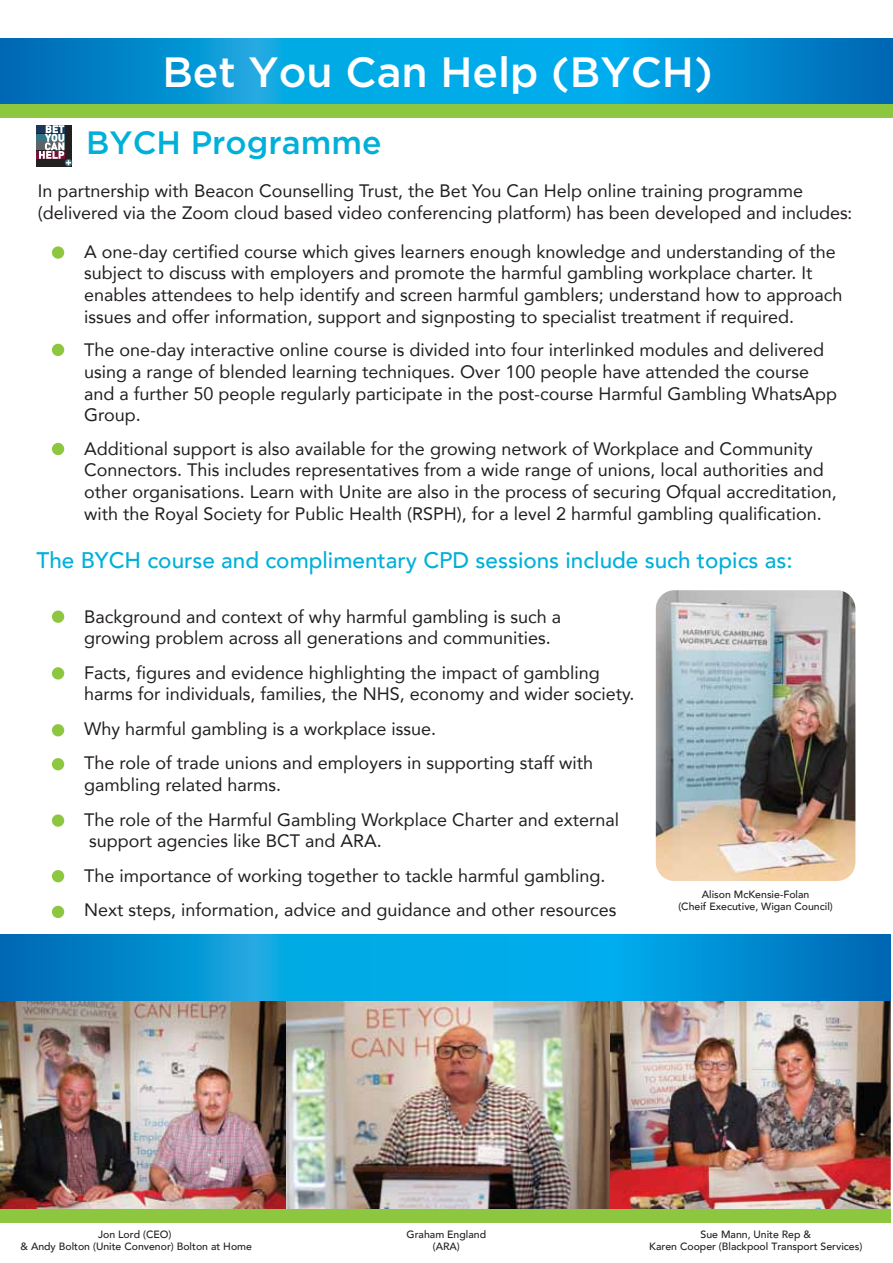
<style>
.page{position:relative;width:893px;height:1263px;background:#fff}
.page>*{position:absolute;margin:0;border:0;box-sizing:border-box;transform-origin:0 0}
.t1{font:500 42.3px "Gotham HTF";color:#fff}
.t2{font:500 32.25px "Gotham HTF";color:#00b0d8}
.t3{font:500 22.5px "Avenir";color:#00b0d8}
.t4{font:18px/21.6px "Avenir";color:#231f20}
.t5{font:500 10.5px/12.6px "Avenir";color:#231f20;text-align:center}
.s1{font-family:"Myriad Pro"}
</style>
<div class="page">
<svg style="left:1px;top:39px;width:891px;height:65px;background:#0296d7"></svg>
<div style="left:52px;top:610px;width:12px;height:13px;background:#8dc63f;border-radius:50%"></div>
<div style="left:52px;top:667px;width:12px;height:12px;background:#8dc63f;border-radius:50%"></div>
<div style="left:52px;top:724px;width:12px;height:12px;background:#8dc63f;border-radius:50%"></div>
<div style="left:52px;top:758px;width:12px;height:12px;background:#8dc63f;border-radius:50%"></div>
<div style="left:52px;top:814px;width:12px;height:13px;background:#8dc63f;border-radius:50%"></div>
<div style="left:52px;top:870px;width:12px;height:12px;background:#8dc63f;border-radius:50%"></div>
<div style="left:52px;top:906px;width:12px;height:12px;background:#8dc63f;border-radius:50%"></div>
<img style="left:610px;top:1001px;width:281px;height:208px">
<img style="left:0;top:1001px;width:610px;height:208px">
<div style="left:0;top:1209px;width:891px;height:14px;background:#8dc63f"></div>
<svg style="left:0;top:935px;width:891px;height:66px;background:#0295d7"></svg>
<img style="left:656px;top:590px;width:199px;height:291px">
<div style="left:0;top:104px;width:893px;height:13px;background:#8dc63f"></div>
<div style="left:52px;top:246px;width:12px;height:13px;background:#8dc63f;border-radius:50%"></div>
<div style="left:52px;top:344px;width:12px;height:12px;background:#8dc63f;border-radius:50%"></div>
<div style="left:52px;top:443px;width:12px;height:12px;background:#8dc63f;border-radius:50%"></div>
<div style="left:36px;top:125px;width:36px;height:41px;background:#231f20"></div>
<div style="left:36px;top:125px;width:28px;height:8px;background:#1a3757"></div>
<div style="left:36px;top:134px;width:28px;height:8px;background:#377285"></div>
<div style="left:36px;top:142px;width:28px;height:8px;background:#5f6367"></div>
<div style="left:36px;top:151px;width:28px;height:8px;background:#781239"></div>
<svg style="left:39px;top:125px;width:32px;height:40px"></svg>
<h1 class="t1" style="left:162px;top:48px;width:552px">Bet You Can Help (BYCH)</h1>
<h2 class="t2" style="left:86px;top:124px;width:297px">BYCH Programme</h2>
<p class="t4" style="left:38px;top:180px;width:815px">In partnership with Beacon Counselling Trust, the Bet You Can Help online training programme (delivered via the Zoom cloud based video conferencing platform) has been developed and includes<span class="s1">:</span></p>
<p class="t4" style="left:84px;top:240px;width:760px">A one-day certified course which gives learners enough knowledge and understanding of the subject to discuss with employers and promote the harmful gambling workplace charter. It enables attendees to help identify and screen harmful gamblers; understand how to approach issues and offer information, support and signposting to specialist treatment if required.</p>
<p class="t4" style="left:84px;top:339px;width:755px">The one-day interactive online course is divided into four interlinked modules and delivered using a range of blended learning techniques. Over 100 people have attended the course and a further 50 people regularly participate in the post-course Harmful Gambling WhatsApp Group.</p>
<p class="t4" style="left:84px;top:437px;width:754px">Additional support is also available for the growing network of Workplace and Community Connectors. This includes representatives from a wide range of unions, local authorities and other organisations. Learn with Unite are also in the process of securing Ofqual accreditation, with the Royal Society for Public Health (RSPH), for a level 2 harmful gambling qualification.</p>
<p class="t3" style="left:37px;top:541px;width:758px">The BYCH course and complimentary CPD sessions include such topics as:</p>
<p class="t4" style="left:84px;top:605px;width:478px">Background and context of why harmful gambling is such a growing problem across all generations and communities.</p>
<p class="t4" style="left:84px;top:661px;width:552px">Facts, figures and evidence highlighting the impact of gambling harms for individuals, families, the NHS, economy and wider society.</p>
<p class="t4" style="left:84px;top:711px;width:510px;line-height:34.5px">Why harmful gambling is a workplace issue.<br>The role of trade unions and employers in supporting staff with</p>
<p class="t4" style="left:84px;top:767px;width:536px;line-height:34.5px">gambling related harms.<br>The role of the Harmful Gambling Workplace Charter and external</p>
<p class="t4" style="left:84px;top:823px;width:534px;line-height:34.5px">support agencies like BCT and ARA.<br>The importance of working together to tackle harmful gambling.<br>Next steps, information, advice and guidance and other resources</p>
<p class="t5" style="left:678px;top:887px;width:156px">Alison McKensie-Folan<br>(Cheif Executive, Wigan Council)</p>
<p class="t5" style="left:21px;top:1227px;width:233px">Jon Lord (CEO)<br>&amp; Andy Bolton (Unite Convenor) Bolton at Home</p>
<p class="t5" style="left:407px;top:1227px;width:81px">Graham England (ARA)</p>
<p class="t5" style="left:649px;top:1227px;width:215px">Sue Mann, Unite Rep &amp;<br>Karen Cooper (Blackpool Transport Services)</p>
</div>
